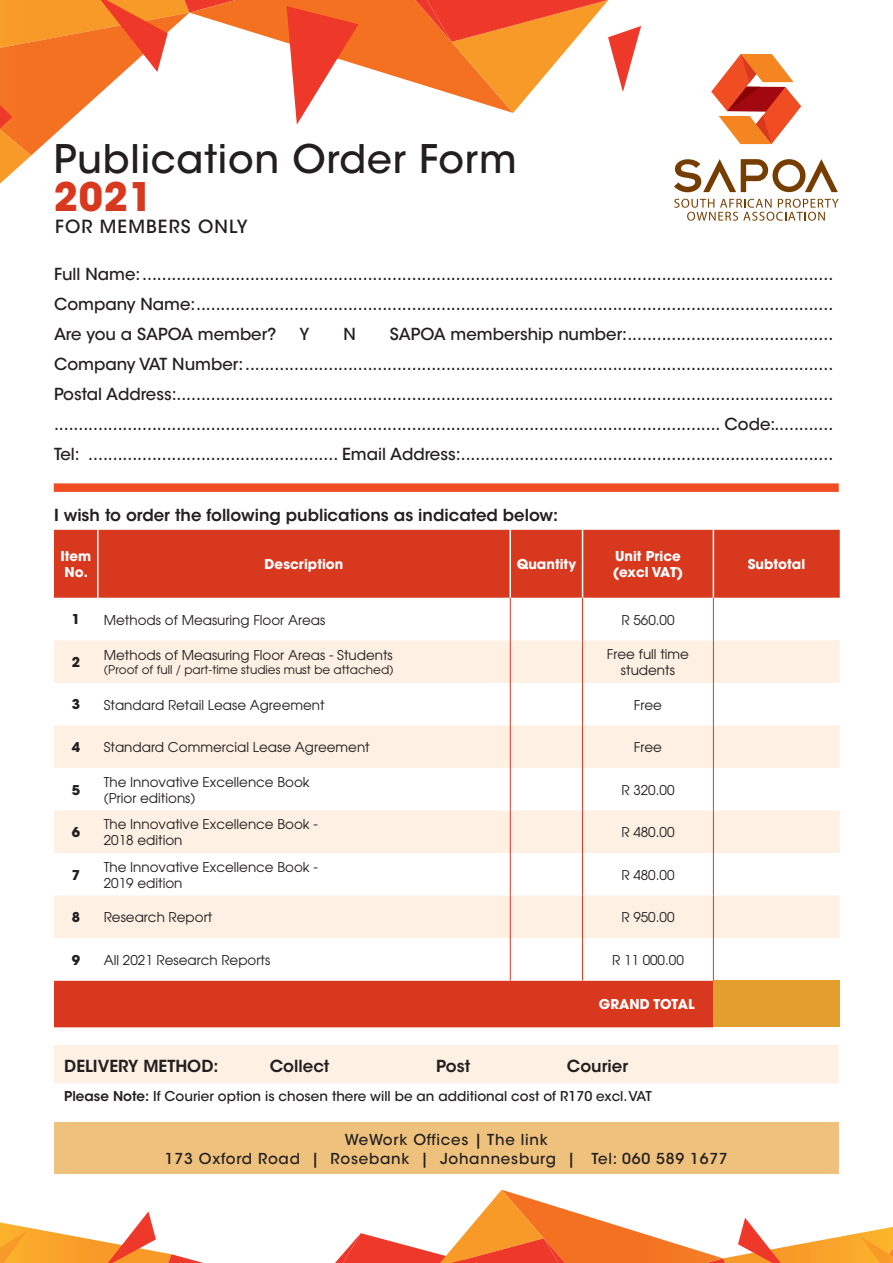
<style>
.page{position:relative;width:893px;height:1263px;background:#fff}
.page>*{position:absolute;margin:0;border:0;box-sizing:border-box;transform-origin:0 0}
.t1{font:500 39.15px "ITC Avant Garde Std";letter-spacing:.02em;color:#231f20}
.t2{font:700 39.15px "ITC Avant Garde Std";color:#d8381e}
.t3{font:500 18px "ITC Avant Garde Std";letter-spacing:.06em;color:#231f20}
.t4{font:500 16.5px/30px "ITC Avant Garde Std";color:#231f20;text-align:justify}
.t5{font:600 16.5px "ITC Avant Garde Std";color:#231f20}
.t6{font:500 15px/19.5px "ITC Avant Garde Std";letter-spacing:.05em;color:#231f20;text-align:center}
.t7{font:13.5px/16.2px "Avant Garde";color:#231f20}
.t8{font:500 13.5px "ITC Avant Garde Std";color:#231f20}
.t9{font:700 13.5px/16.2px "Avant Garde";color:#fff;text-align:center}
.t10{font:700 13.5px "Avant Garde";color:#231f20}
.t11{font:12px "Avant Garde";color:#231f20}
.s1{font-weight:600}
</style>
<div class="page">
<svg style="left:0;top:1211px;width:203px;height:52px"></svg>
<div style="left:54px;top:483px;width:785px;height:9px;background:#f04d22"></div>
<div style="left:54px;top:1045px;width:785px;height:38px;background:#fef0e2"></div>
<svg style="left:711px;top:54px;width:90px;height:90px"></svg>
<svg style="left:674px;top:159px;width:164px;height:33px"></svg>
<svg style="left:674px;top:199px;width:165px;height:22px"></svg>
<div style="left:54px;top:530px;width:786px;height:497px;background:#d8381e"></div>
<svg style="left:54px;top:598px;width:786px;height:382px"></svg>
<svg style="left:54px;top:640px;width:786px;height:298px;fill:#fef0e2"></svg>
<div style="left:713px;top:980px;width:127px;height:47px;background:#e39f2d"></div>
<hr style="left:97px;top:530px;width:2px;height:68px;background:#fff">
<hr style="left:509px;top:530px;width:2px;height:68px;background:#fff">
<hr style="left:582px;top:530px;width:1px;height:68px;background:#fff">
<hr style="left:713px;top:530px;width:1px;height:68px;background:#fff">
<hr style="left:510px;top:598px;width:1px;height:42px;background:#d8381e">
<hr style="left:582px;top:598px;width:1px;height:42px;background:#d8381e">
<hr style="left:713px;top:598px;width:1px;height:42px;background:#d8381e">
<hr style="left:510px;top:640px;width:1px;height:43px;background:#d8381e">
<hr style="left:582px;top:640px;width:1px;height:43px;background:#d8381e">
<hr style="left:713px;top:640px;width:1px;height:43px;background:#d8381e">
<hr style="left:510px;top:683px;width:1px;height:42px;background:#d8381e">
<hr style="left:582px;top:683px;width:1px;height:42px;background:#d8381e">
<hr style="left:713px;top:683px;width:1px;height:42px;background:#d8381e">
<hr style="left:510px;top:725px;width:1px;height:43px;background:#d8381e">
<hr style="left:582px;top:725px;width:1px;height:43px;background:#d8381e">
<hr style="left:713px;top:725px;width:1px;height:43px;background:#d8381e">
<hr style="left:510px;top:768px;width:1px;height:42px;background:#d8381e">
<hr style="left:582px;top:768px;width:1px;height:42px;background:#d8381e">
<hr style="left:713px;top:768px;width:1px;height:42px;background:#d8381e">
<hr style="left:510px;top:810px;width:1px;height:43px;background:#d8381e">
<hr style="left:582px;top:810px;width:1px;height:43px;background:#d8381e">
<hr style="left:713px;top:810px;width:1px;height:43px;background:#d8381e">
<hr style="left:510px;top:853px;width:1px;height:42px;background:#d8381e">
<hr style="left:582px;top:853px;width:1px;height:42px;background:#d8381e">
<hr style="left:713px;top:853px;width:1px;height:42px;background:#d8381e">
<hr style="left:510px;top:895px;width:1px;height:43px;background:#d8381e">
<hr style="left:582px;top:895px;width:1px;height:43px;background:#d8381e">
<hr style="left:713px;top:895px;width:1px;height:43px;background:#d8381e">
<hr style="left:510px;top:938px;width:1px;height:42px;background:#d8381e">
<hr style="left:582px;top:938px;width:1px;height:42px;background:#d8381e">
<hr style="left:713px;top:938px;width:1px;height:42px;background:#d8381e">
<div style="left:54px;top:1123px;width:785px;height:51px;background:#eec17d"></div>
<svg style="left:0;top:0;width:641px;height:184px"></svg>
<svg style="left:335px;top:1190px;width:558px;height:73px"></svg>
<h1 class="t1" style="left:54px;top:135px;width:464px">Publication Order Form</h1>
<h1 class="t2" style="left:54px;top:171px;width:101px">2021</h1>
<p class="t3" style="left:55px;top:215px;width:194px">FOR MEMBERS ONLY</p>
<p class="t4" style="left:54px;top:259px;width:781px">Full Name:.............................................................................................................................................<br>Company Name:..................................................................................................................................<br>Are you a SAPOA member?</p>
<p class="t4" style="left:54px;top:319px;width:781px;text-indent:336px">SAPOA membership number:..........................................<br>Company VAT Number:........................................................................................................................<br>Postal Address:...................................................................................................................................... ........................................................................................................................................ Code:............<br>Tel: ................................................... Email Address:............................................................................</p>
<p class="t4" style="left:299px;top:319px;width:11px">Y</p>
<p class="t4" style="left:343px;top:319px;width:14px">N</p>
<p class="t5" style="left:54px;top:504px;width:506px">I wish to order the following publications as indicated below:</p>
<p class="t9" style="left:60px;top:548px;width:32px">Item<br>No.</p>
<p class="t9" style="left:265px;top:556px;width:80px">Description</p>
<p class="t9" style="left:517px;top:556px;width:61px">Quantity</p>
<p class="t9" style="left:613px;top:548px;width:72px;text-align:left">Unit Price (excl VAT)</p>
<p class="t9" style="left:748px;top:556px;width:59px">Subtotal</p>
<p class="t10" style="left:72px;top:611px;width:10px">1</p>
<p class="t7" style="left:104px;top:611px;width:223px">Methods of Measuring Floor Areas</p>
<p class="t7" style="left:621px;top:611px;width:55px">R 560.00</p>
<p class="t10" style="left:72px;top:653px;width:10px">2</p>
<p class="t7" style="left:104px;top:647px;width:291px">Methods of Measuring Floor Areas - Students</p>
<p class="t11" style="left:104px;top:662px;width:291px">(Proof of full / part-time studies must be attached)</p>
<p class="t7" style="left:607px;top:646px;width:84px;text-align:center">Free full time students</p>
<p class="t10" style="left:72px;top:696px;width:10px">3</p>
<p class="t7" style="left:104px;top:696px;width:222px">Standard Retail Lease Agreement</p>
<p class="t7" style="left:634px;top:696px;width:30px">Free</p>
<p class="t10" style="left:72px;top:738px;width:10px">4</p>
<p class="t7" style="left:104px;top:739px;width:268px">Standard Commercial Lease Agreement</p>
<p class="t7" style="left:634px;top:739px;width:30px">Free</p>
<p class="t10" style="left:72px;top:781px;width:10px">5</p>
<p class="t7" style="left:104px;top:773px;width:207px">The Innovative Excellence Book (Prior editions)</p>
<p class="t7" style="left:621px;top:781px;width:55px">R 320.00</p>
<p class="t10" style="left:72px;top:823px;width:10px">6</p>
<p class="t7" style="left:104px;top:816px;width:216px">The Innovative Excellence Book -<br>2018 edition</p>
<p class="t7" style="left:621px;top:824px;width:55px">R 480.00</p>
<p class="t10" style="left:72px;top:866px;width:10px">7</p>
<p class="t7" style="left:104px;top:858px;width:216px">The Innovative Excellence Book -<br>2019 edition</p>
<p class="t7" style="left:621px;top:866px;width:55px">R 480.00</p>
<p class="t10" style="left:72px;top:908px;width:10px">8</p>
<p class="t7" style="left:104px;top:909px;width:110px">Research Report</p>
<p class="t7" style="left:621px;top:909px;width:55px">R 950.00</p>
<p class="t10" style="left:72px;top:951px;width:10px">9</p>
<p class="t7" style="left:104px;top:951px;width:168px">All 2021 Research Reports</p>
<p class="t7" style="left:612px;top:951px;width:73px">R 11 000.00</p>
<p class="t9" style="left:599px;top:996px;width:97px">GRAND TOTAL</p>
<p class="t5" style="left:64px;top:1056px;width:156px">DELIVERY METHOD:</p>
<p class="t5" style="left:270px;top:1056px;width:61px">Collect</p>
<p class="t5" style="left:436px;top:1056px;width:36px">Post</p>
<p class="t5" style="left:567px;top:1056px;width:63px">Courier</p>
<p class="t8" style="left:64px;top:1088px;width:589px"><span class="s1">Please Note:</span> If Courier option is chosen there will be an additional cost of R170 excl. VAT</p>
<p class="t6" style="left:165px;top:1129px;width:564px">WeWork Offices | The link<br>173 Oxford Road | Rosebank | Johannesburg | Tel: 060 589 1677</p>
</div>
